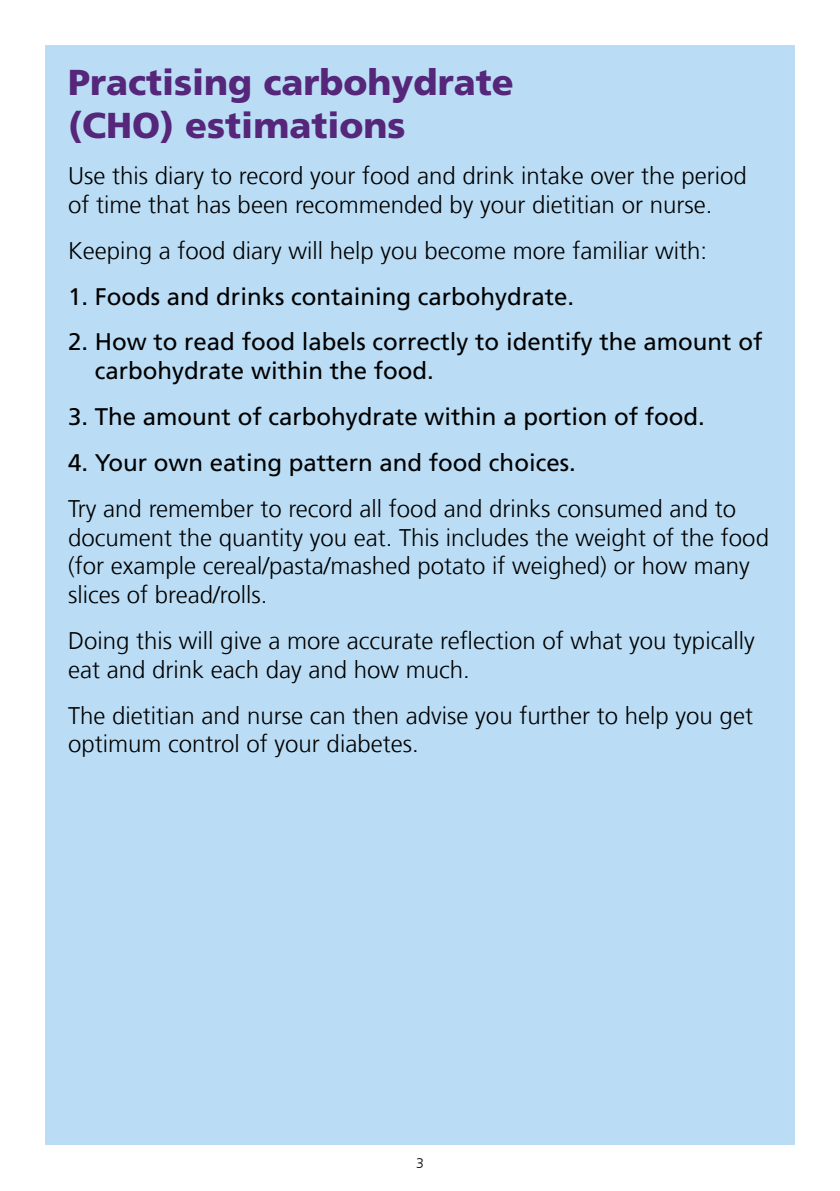
<style>
.page{position:relative;width:840px;height:1191px;background:#fff}
.page>*{position:absolute;margin:0;border:0;box-sizing:border-box;transform-origin:0 0}
.t1{font:900 36px/43.2px "Frutiger LT Com";color:#552679}
.t2{font:300 24px/28.8px "Frutiger LT Com";color:#000}
.t3{font:24px/28.8px "Frutiger LT Com";color:#000}
.t4{font:300 14px "Frutiger LT Com";color:#000}
</style>
<div class="page">
<div style="left:45px;top:45px;width:749px;height:1100px;background:#baddf5"></div>
<h1 class="t1" style="left:68px;top:61px;width:447px">Practising carbohydrate (CHO) estimations</h1>
<p class="t2" style="left:68px;top:162px;width:679px">Use this diary to record your food and drink intake over the period of time that has been recommended by your dietitian or nurse.</p>
<p class="t2" style="left:68px;top:236px;width:640px">Keeping a food diary will help you become more familiar with:</p>
<p class="t3" style="left:68px;top:282px;width:507px">1. Foods and drinks containing carbohydrate.</p>
<p class="t3" style="left:95px;top:328px;width:668px;text-indent:-27px">2. How to read food labels correctly to identify the amount of carbohydrate within the food.</p>
<p class="t3" style="left:68px;top:402px;width:638px">3. The amount of carbohydrate within a portion of food.</p>
<p class="t3" style="left:68px;top:448px;width:509px">4. Your own eating pattern and food choices.</p>
<p class="t2" style="left:68px;top:494px;width:702px">Try and remember to record all food and drinks consumed and to document the quantity you eat. This includes the weight of the food (for example cereal/pasta/mashed potato if weighed) or how many slices of bread/rolls.</p>
<p class="t2" style="left:68px;top:626px;width:687px">Doing this will give a more accurate reflection of what you typically eat and drink each day and how much.</p>
<p class="t2" style="left:68px;top:701px;width:686px">The dietitian and nurse can then advise you further to help you get optimum control of your diabetes.</p>
<p class="t4" style="left:416px;top:1155px;width:9px">3</p>
</div>
